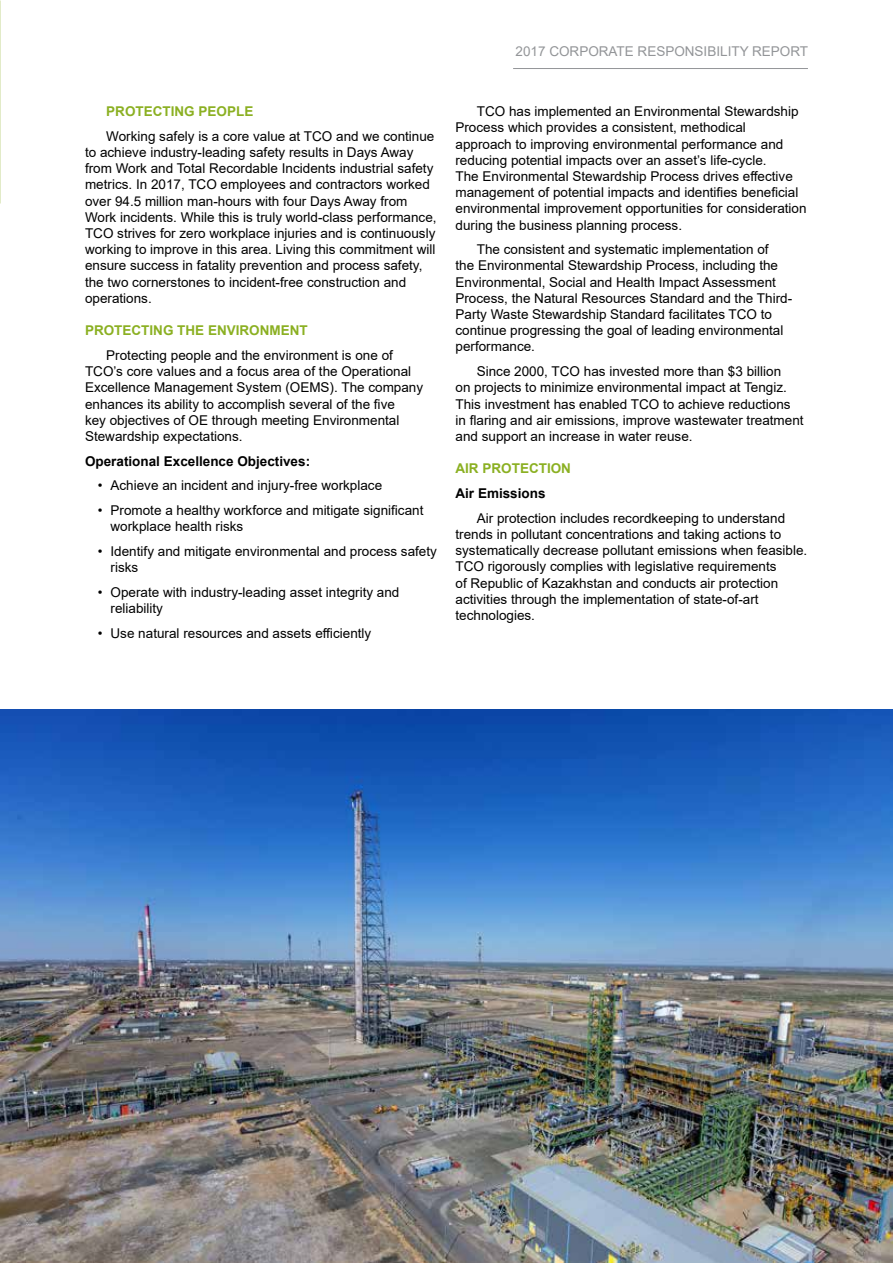
<style>
.page{position:relative;width:893px;height:1263px;background:#fff}
.page>*{position:absolute;margin:0;border:0;box-sizing:border-box;transform-origin:0 0}
.t1{font:13.5px/16.2px "Arial";color:#000}
.t2{font:700 13.5px "Arial";color:#8bb022}
.t3{font:700 13.5px "Arial";color:#000}
.t4{font:13.5px "Arial";color:#939598}
</style>
<div class="page">
<hr style="left:513px;top:68px;width:295px;height:1px;background:#939598">
<img style="left:0;top:709px;width:893px;height:554px">
<p class="t4" style="left:516px;top:42px;width:294px">2017 CORPORATE RESPONSIBILITY REPORT</p>
<p class="t2" style="left:106px;top:102px;width:149px">PROTECTING PEOPLE</p>
<p class="t1" style="left:85px;top:128px;width:353px;text-indent:21px">Working safely is a core value at TCO and we continue to achieve industry-leading safety results in Days Away from Work and Total Recordable Incidents industrial safety metrics. In 2017, TCO employees and contractors worked over 94.5 million man-hours with four Days Away from Work incidents. While this is truly world-class performance, TCO strives for zero workplace injuries and is continuously working to improve in this area. Living this commitment will ensure success in fatality prevention and process safety, the two cornerstones to incident-free construction and operations.</p>
<p class="t2" style="left:85px;top:321px;width:224px">PROTECTING THE ENVIRONMENT</p>
<p class="t1" style="left:85px;top:347px;width:340px;text-indent:21px">Protecting people and the environment is one of TCO’s core values and a focus area of the Operational Excellence Management System (OEMS). The company enhances its ability to accomplish several of the five<br>key objectives of OE through meeting Environmental Stewardship expectations.</p>
<p class="t3" style="left:85px;top:451px;width:227px">Operational Excellence Objectives:</p>
<p class="t1" style="left:98px;top:477px;width:286px">• Achieve an incident and injury-free workplace</p>
<p class="t1" style="left:111px;top:502px;width:314px;text-indent:-13px">• Promote a healthy workforce and mitigate significant workplace health risks</p>
<p class="t1" style="left:111px;top:543px;width:328px;text-indent:-13px">• Identify and mitigate environmental and process safety risks</p>
<p class="t1" style="left:111px;top:584px;width:290px;text-indent:-13px">• Operate with industry-leading asset integrity and reliability</p>
<p class="t1" style="left:98px;top:625px;width:275px">• Use natural resources and assets efficiently</p>
<p class="t1" style="left:455px;top:103px;width:353px;text-indent:21px">TCO has implemented an Environmental Stewardship Process which provides a consistent, methodical<br>approach to improving environmental performance and reducing potential impacts over an asset’s life-cycle.<br>The Environmental Stewardship Process drives effective management of potential impacts and identifies beneficial environmental improvement opportunities for consideration during the business planning process.</p>
<p class="t1" style="left:455px;top:241px;width:338px;text-indent:21px">The consistent and systematic implementation of<br>the Environmental Stewardship Process, including the Environmental, Social and Health Impact Assessment Process, the Natural Resources Standard and the Third-Party Waste Stewardship Standard facilitates TCO to continue progressing the goal of leading environmental performance.</p>
<p class="t1" style="left:455px;top:363px;width:350px;text-indent:21px">Since 2000, TCO has invested more than $3 billion<br>on projects to minimize environmental impact at Tengiz.<br>This investment has enabled TCO to achieve reductions in flaring and air emissions, improve wastewater treatment and support an increase in water reuse.</p>
<p class="t2" style="left:455px;top:459px;width:117px">AIR PROTECTION</p>
<p class="t3" style="left:455px;top:484px;width:92px">Air Emissions</p>
<p class="t1" style="left:455px;top:510px;width:353px;text-indent:21px">Air protection includes recordkeeping to understand trends in pollutant concentrations and taking actions to systematically decrease pollutant emissions when feasible.<br>TCO rigorously complies with legislative requirements<br>of Republic of Kazakhstan and conducts air protection activities through the implementation of state-of-art technologies.</p>
</div>
